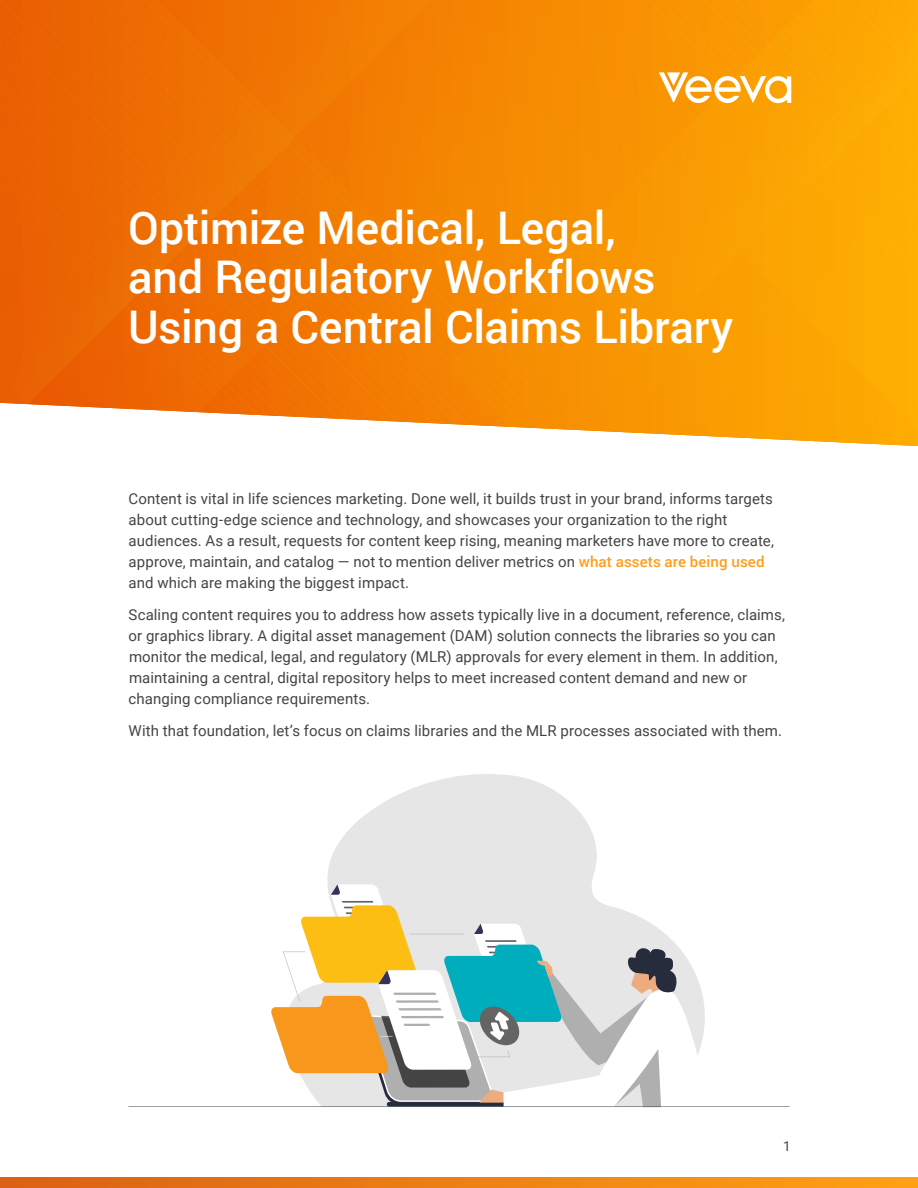
<style>
.page{position:relative;width:918px;height:1188px;background:#fff}
.page>*{position:absolute;margin:0;border:0;box-sizing:border-box;transform-origin:0 0}
.t1{font:500 45px/49.5px "Roboto";letter-spacing:-.005em;color:#fff}
.Body{font:15px/21px "Roboto";letter-spacing:.005em;color:#444}
.t2{font:13.5px "Roboto";color:#444}
.s1{font-weight:500;color:#ff9d1b}
</style>
<div class="page">
<svg style="left:0;top:1177px;width:918px;height:11px;background:#ec8014"></svg>
<img style="left:0;top:0;width:918px;height:446px">
<svg style="left:659px;top:72px;width:132px;height:31px"></svg>
<svg style="left:327px;top:774px;width:270px;height:110px;fill:#e6e6e6"></svg>
<svg style="left:128px;top:884px;width:662px;height:224px"></svg>
<p class="t1" style="left:128px;top:201px;width:607px">Optimize Medical, Legal,<br>and Regulatory Workflows<br>Using a Central Claims Library</p>
<p class="Body" style="left:129px;top:488px;width:647px">Content is vital in life sciences marketing. Done well, it builds trust in your brand, informs targets about cutting-edge science and technology, and showcases your organization to the right audiences. As a result, requests for content keep rising, meaning marketers have more to create, approve, maintain, and catalog — not to mention deliver metrics on <span class="s1">what assets are being used </span>and which are making the biggest impact.</p>
<p class="Body" style="left:129px;top:604px;width:658px">Scaling content requires you to address how assets typically live in a document, reference, claims, or graphics library. A digital asset management (DAM) solution connects the libraries so you can monitor the medical, legal, and regulatory (MLR) approvals for every element in them. In addition, maintaining a central, digital repository helps to meet increased content demand and new or changing compliance requirements.</p>
<p class="Body" style="left:129px;top:720px;width:655px">With that foundation, let’s focus on claims libraries and the MLR processes associated with them.</p>
<p class="t2" style="left:783px;top:1137px;width:9px">1</p>
</div>
